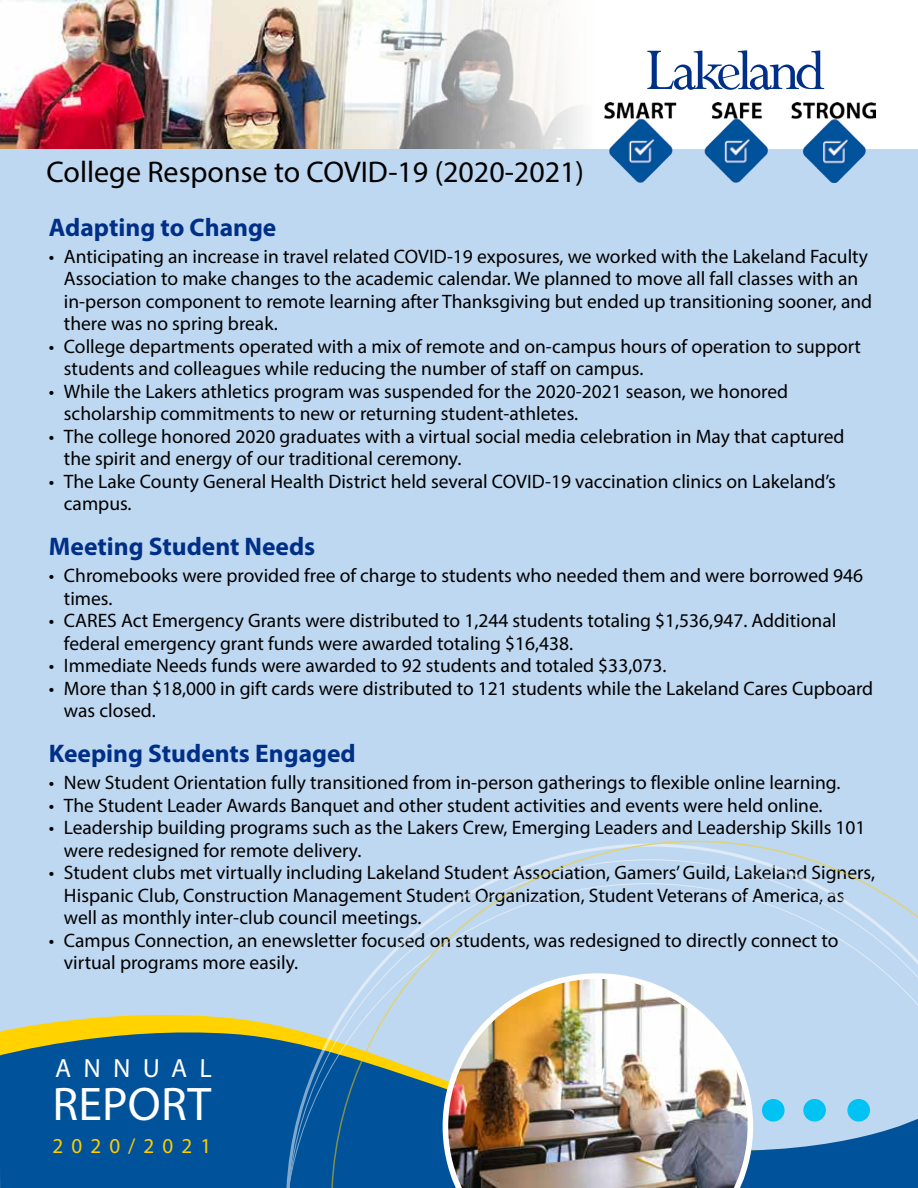
<style>
.page{position:relative;width:918px;height:1188px;background:#fff}
.page>*{position:absolute;margin:0;border:0;box-sizing:border-box;transform-origin:0 0}
.t1{font:47.4px "Myriad Pro";letter-spacing:.005em;color:#fff}
.t2{font:30px "Myriad Pro";color:#000}
.t3{font:26.4px "Myriad Pro";color:#fff}
.t4{font:700 25.5px "Myriad Pro";color:#002f87}
.t5{font:21.3px "Myriad Pro";letter-spacing:.385em;color:#ffcd00}
.t6{font:19.5px/22.5px "Myriad Pro";color:#000}
</style>
<div class="page">
<img style="left:0;top:0;width:762px;height:148px">
<div style="left:0;top:149px;width:918px;height:1028px;background:#bfd8f1"></div>
<img style="left:604px;top:103px;width:272px;height:80px">
<svg style="left:647px;top:50px;width:177px;height:40px"></svg>
<svg style="left:0;top:1015px;width:283px;height:173px;background:#20648c"></svg>
<svg style="left:283px;top:1027px;width:48px;height:161px;background:#276996"></svg>
<img style="left:331px;top:841px;width:587px;height:347px">
<h2 class="t2" style="left:46px;top:154px;width:539px">College Response to COVID-19 (2020-2021)</h2>
<h3 class="t4" style="left:49px;top:211px;width:229px">Adapting to Change</h3>
<p class="t6" style="left:64px;top:245px;width:810px;text-indent:-15px">• Anticipating an increase in travel related COVID-19 exposures, we worked with the Lakeland Faculty Association to make changes to the academic calendar. We planned to move all fall classes with an in-person component to remote learning after Thanksgiving but ended up transitioning sooner, and there was no spring break.</p>
<p class="t6" style="left:64px;top:335px;width:799px;text-indent:-15px">• College departments operated with a mix of remote and on-campus hours of operation to support students and colleagues while reducing the number of staff on campus.</p>
<p class="t6" style="left:64px;top:380px;width:726px;text-indent:-15px">• While the Lakers athletics program was suspended for the 2020-2021 season, we honored scholarship commitments to new or returning student-athletes.</p>
<p class="t6" style="left:64px;top:425px;width:782px;text-indent:-15px">• The college honored 2020 graduates with a virtual social media celebration in May that captured the spirit and energy of our traditional ceremony.</p>
<p class="t6" style="left:64px;top:470px;width:774px;text-indent:-15px">• The Lake County General Health District held several COVID-19 vaccination clinics on Lakeland’s campus.</p>
<h3 class="t4" style="left:49px;top:530px;width:268px">Meeting Student Needs</h3>
<p class="t6" style="left:64px;top:564px;width:801px;text-indent:-15px">• Chromebooks were provided free of charge to students who needed them and were borrowed 946 times.</p>
<p class="t6" style="left:64px;top:609px;width:774px;text-indent:-15px">• CARES Act Emergency Grants were distributed to 1,244 students totaling $1,536,947. Additional federal emergency grant funds were awarded totaling $16,438.</p>
<p class="t6" style="left:49px;top:654px;width:619px">• Immediate Needs funds were awarded to 92 students and totaled $33,073.</p>
<p class="t6" style="left:64px;top:677px;width:811px;text-indent:-15px">• More than $18,000 in gift cards were distributed to 121 students while the Lakeland Cares Cupboard was closed.</p>
<h3 class="t4" style="left:49px;top:737px;width:308px">Keeping Students Engaged</h3>
<p class="t6" style="left:49px;top:771px;width:793px">• New Student Orientation fully transitioned from in-person gatherings to flexible online learning.</p>
<p class="t6" style="left:49px;top:794px;width:775px">• The Student Leader Awards Banquet and other student activities and events were held online.</p>
<p class="t6" style="left:64px;top:816px;width:803px;text-indent:-15px">• Leadership building programs such as the Lakers Crew, Emerging Leaders and Leadership Skills 101 were redesigned for remote delivery.</p>
<p class="t6" style="left:64px;top:861px;width:813px;text-indent:-15px">• Student clubs met virtually including Lakeland Student Association, Gamers’ Guild, Lakeland Signers,<br>Hispanic Club, Construction Management Student Organization, Student Veterans of America, as well as monthly inter-club council meetings.</p>
<p class="t6" style="left:64px;top:929px;width:776px;text-indent:-15px">• Campus Connection, an enewsletter focused on students, was redesigned to directly connect to virtual programs more easily.</p>
<h3 class="t3" style="left:55px;top:1052px;width:159px">ANNUAL</h3>
<h1 class="t1" style="left:52px;top:1075px;width:160px">REPORT</h1>
<p class="t5" style="left:52px;top:1133px;width:160px">2020/2021</p>
</div>
